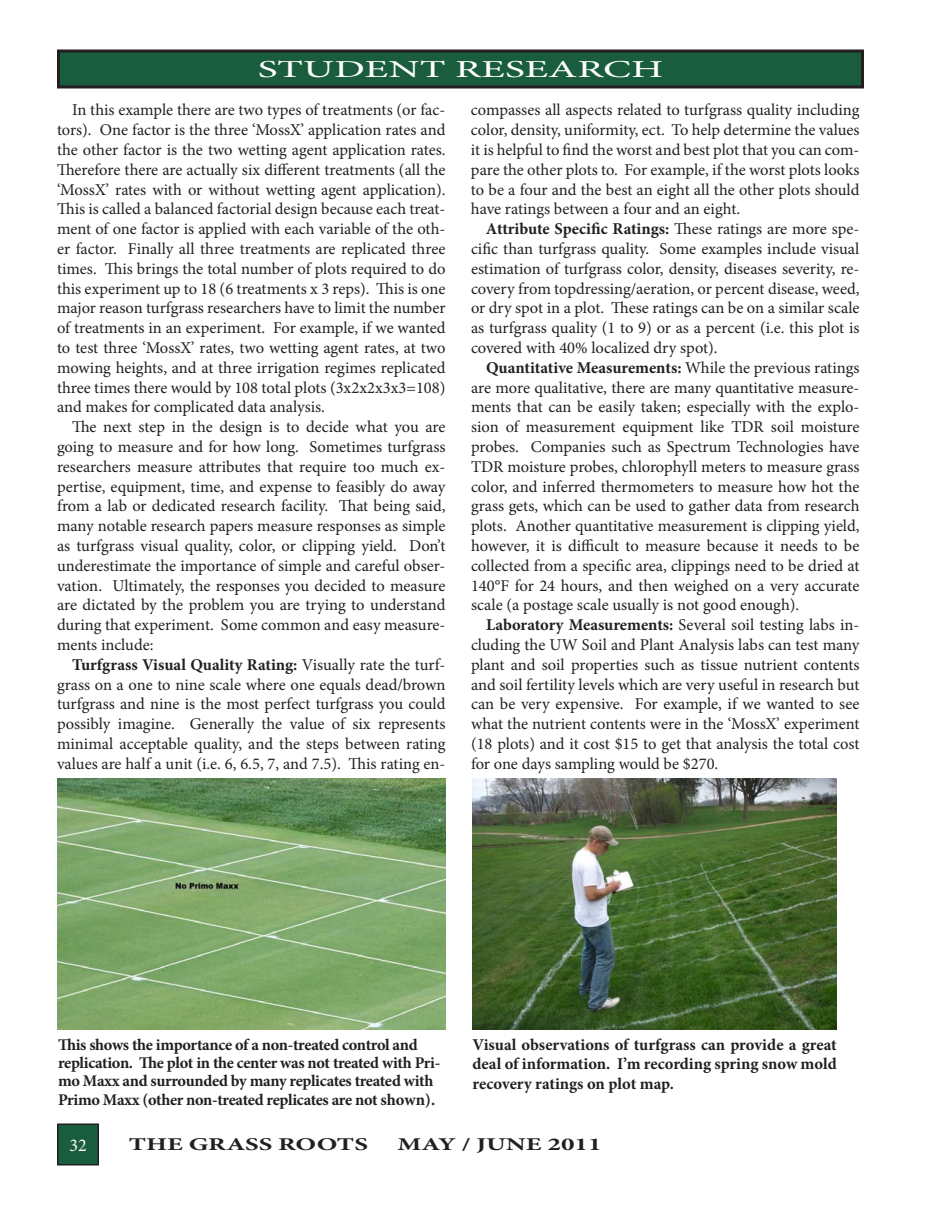
<style>
.page{position:relative;width:945px;height:1215px;background:#fff}
.page>*{position:absolute;margin:0;border:0;box-sizing:border-box;transform-origin:0 0}
.t1{font:24.3px "Minion Pro";color:#fff;scale:1.72 1}
.t2{font:700 18px "Minion Pro";color:#231f20;scale:1.5 1}
.t3{font:18px "Minion Pro";color:#fff}
.t4{font:16.5px/19.8px "Minion Pro";color:#231f20;text-align:justify}
.t5{font:700 16.5px/19.8px "Minion Pro";letter-spacing:-.005em;color:#231f20;text-align:justify}
.t6{font:700 16.35px/18px "Minion Pro";letter-spacing:-.02em;color:#231f20}
.s1{font-weight:700}
.s2{font-size:16.5px}
</style>
<div class="page">
<div style="left:58px;top:1124px;width:40px;height:41px;background:#1a5d3e"></div>
<div style="left:57px;top:1124px;width:42px;height:42px;border:2px solid #231f20"></div>
<div style="left:58px;top:51px;width:804px;height:36px;background:#1a5d3e"></div>
<div style="left:57px;top:50px;width:807px;height:38px;border:3px solid #231f20"></div>
<img style="left:57px;top:778px;width:389px;height:251px">
<img style="left:472px;top:778px;width:365px;height:251px">
<h1 class="t1" style="left:258px;top:53px;width:237px">STUDENT RESEARCH</h1>
<p class="t4" style="left:57px;top:100px;width:390px;text-indent:15px">In this example there are two types of treatments (or fac&shy;tors). One factor is the three ‘MossX’ application rates and the other factor is the two wetting agent application rates.<br>Therefore there are actually six different treatments (all the ‘MossX’ rates with or without wetting agent application).<br>This is called a balanced factorial design because each treat&shy;ment of one factor is applied with each variable of the oth&shy;er factor. Finally all three treatments are replicated three times. This brings the total number of plots required to do this experiment up to 18 (6 treatments x 3 reps). This is one major reason turfgrass researchers have to limit the number of treatments in an experiment. For example, if we wanted to test three ‘MossX’ rates, two wetting agent rates, at two mowing heights, and at three irrigation regimes replicated three times there would by 108 total plots (3x2x2x3x3=108) and makes for complicated data analysis.</p>
<p class="t4" style="left:57px;top:417px;width:390px;text-indent:15px">The next step in the design is to decide what you are going to measure and for how long. Sometimes turfgrass researchers measure attributes that require too much ex&shy;pertise, equipment, time, and expense to feasibly do away from a lab or dedicated research facility. That being said, many notable research papers measure responses as simple as turfgrass visual quality, color, or clipping yield. Don’t underestimate the importance of simple and careful obser&shy;vation. Ultimately, the responses you decided to measure are dictated by the problem you are trying to understand during that experiment. Some common and easy measure&shy;ments include:</p>
<p class="t4" style="left:57px;top:655px;width:390px;text-indent:15px"><span class="s1">Turfgrass Visual Quality Rating:</span> Visually rate the turf&shy;grass on a one to nine scale where one equals dead/brown turfgrass and nine is the most perfect turfgrass you could possibly imagine. Generally the value of six represents minimal acceptable quality, and the steps between rating values are half a unit (i.e. 6, 6.5, 7, and 7.5). This rating en-</p>
<p class="t4" style="left:471px;top:100px;width:390px">compasses all aspects related to turfgrass quality including color, density, uniformity, ect. To help determine the values it is helpful to find the worst and best plot that you can com&shy;pare the other plots to. For example, if the worst plots looks to be a four and the best an eight all the other plots should have ratings between a four and an eight.</p>
<p class="t4" style="left:471px;top:219px;width:390px;text-indent:15px"><span class="s1">Attribute Specific Ratings:</span> These ratings are more spe&shy;cific than turfgrass quality. Some examples include visual estimation of turfgrass color, density, diseases severity, re&shy;covery from topdressing/aeration, or percent disease, weed, or dry spot in a plot. These ratings can be on a similar scale as turfgrass quality (1 to 9) or as a percent (i.e. this plot is covered with 40% localized dry spot).</p>
<p class="t4" style="left:471px;top:358px;width:390px;text-indent:15px"><span class="s1">Quantitative Measurements:</span> While the previous ratings are more qualitative, there are many quantitative measure&shy;ments that can be easily taken; especially with the explo&shy;sion of measurement equipment like TDR soil moisture probes. Companies such as Spectrum Technologies have TDR moisture probes, chlorophyll meters to measure grass color, and inferred thermometers to measure how hot the grass gets, which can be used to gather data from research plots. Another quantitative measurement is clipping yield, however, it is difficult to measure because it needs to be collected from a specific area, clippings need to be dried at 140°F for 24 hours, and then weighed on a very accurate scale (a postage scale usually is not good enough).</p>
<p class="t4" style="left:471px;top:615px;width:390px;text-indent:15px"><span class="s1">Laboratory Measurements:</span> Several soil testing labs in&shy;cluding the UW Soil and Plant Analysis labs can test many plant and soil properties such as tissue nutrient contents and soil fertility levels which are very useful in research but can be very expensive. For example, if we wanted to see what the nutrient contents were in the ‘MossX’ experiment (18 plots) and it cost $15 to get that analysis the total cost for one days sampling would be $270.</p>
<p class="t6" style="left:58px;top:1035px;width:384px">This shows the importance of a non-treated control and replication. The plot in the center was not treated with Pri&shy;mo Maxx and surrounded by many replicates treated with</p>
<p class="t6" style="left:58px;top:1091px;width:379px">Primo Maxx (other non-treated replicates are not <span class="s2">shown).</span></p>
<p class="t5" style="left:473px;top:1034px;width:366px">Visual observations of turfgrass can provide a great deal of information. I’m recording spring snow mold recovery ratings on plot map.</p>
<p class="t3" style="left:69px;top:1133px;width:19px">32</p>
<p class="t2" style="left:129px;top:1132px;width:161px">THE GRASS ROOTS</p>
<p class="t2" style="left:397px;top:1132px;width:138px">MAY / JUNE 2011</p>
</div>
